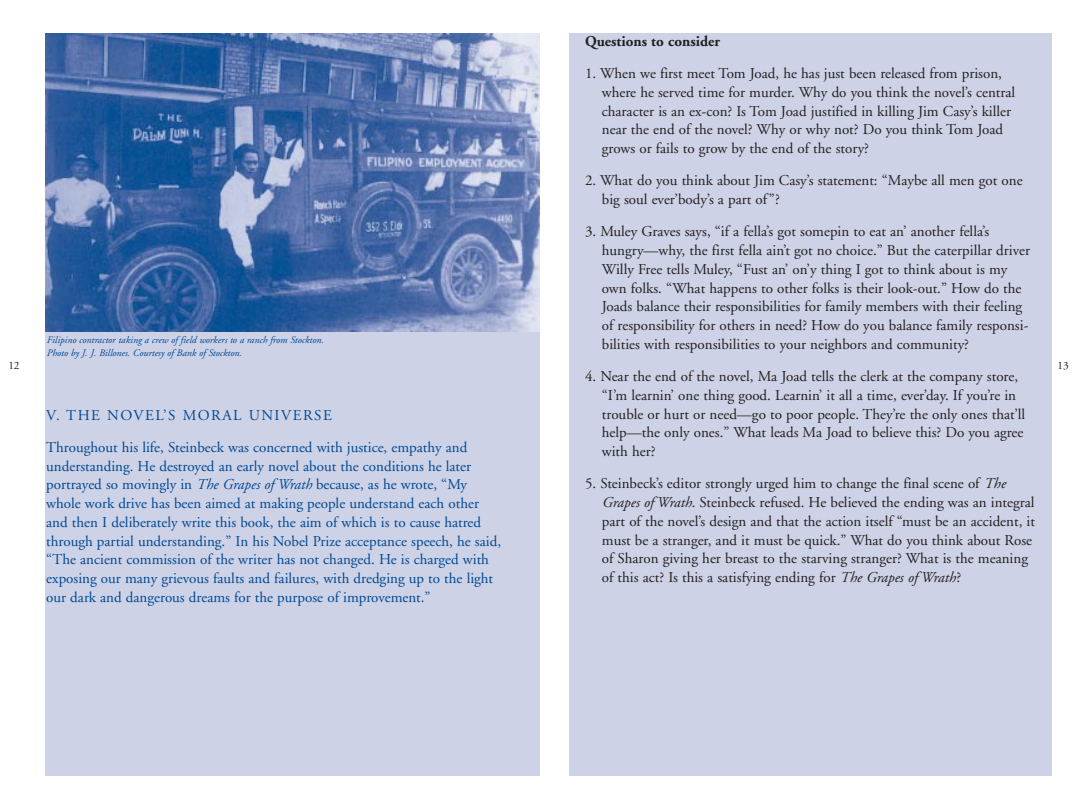
<style>
.page{position:relative;width:1080px;height:810px;background:#fff}
.page>*{position:absolute;margin:0;border:0;box-sizing:border-box;transform-origin:0 0}
.t1{font:15px/18.8px "Adobe Garamond";color:#231f1f}
.t2{font:15px/18.8px "Adobe Garamond";color:#004890}
.t3{font:700 15px "Adobe Garamond";color:#231f1f}
.t4{font:11.25px "Adobe Garamond";color:#231f1f}
.t5{font:italic 10px/12.5px "Adobe Garamond";color:#004890}
.s1{font-style:italic}
</style>
<div class="page">
<div style="left:569px;top:34px;width:483px;height:742px;background:#cdd2e7"></div>
<div style="left:45px;top:34px;width:495px;height:742px;background:#cdd2e7"></div>
<img style="left:45px;top:34px;width:495px;height:297px">
<p class="t3" style="left:585px;top:35px;width:136px">Questions to consider</p>
<p class="t1" style="left:602px;top:65px;width:415px;text-indent:-17px">1. When we first meet Tom Joad, he has just been released from prison, where he served time for murder. Why do you think the novel’s central character is an ex-con? Is Tom Joad justified in killing Jim Casy’s killer near the end of the novel? Why or why not? Do you think Tom Joad grows or fails to grow by the end of the story?</p>
<p class="t1" style="left:602px;top:173px;width:422px;text-indent:-17px">2. What do you think about Jim Casy’s statement: “Maybe all men got one big soul ever’body’s a part of”?</p>
<p class="t1" style="left:602px;top:224px;width:430px;text-indent:-17px">3. Muley Graves says, “if a fella’s got somepin to eat an’ another fella’s hungry—why, the first fella ain’t got no choice.” But the caterpillar driver Willy Free tells Muley, “Fust an’ on’y thing I got to think about is my own folks. “What happens to other folks is their look-out.” How do the Joads balance their responsibilities for family members with their feeling of responsibility for others in need? How do you balance family responsi&shy;bilities with responsibilities to your neighbors and community?</p>
<p class="t1" style="left:602px;top:368px;width:425px;text-indent:-17px">4. Near the end of the novel, Ma Joad tells the clerk at the company store, “I’m learnin’ one thing good. Learnin’ it all a time, ever’day. If you’re in trouble or hurt or need—go to poor people. They’re the only ones that’ll help—the only ones.” What leads Ma Joad to believe this? Do you agree with her?</p>
<p class="t1" style="left:602px;top:476px;width:435px;text-indent:-17px">5. Steinbeck’s editor strongly urged him to change the final scene of <span class="s1">The Grapes of Wrath</span>. Steinbeck refused. He believed the ending was an integral part of the novel’s design and that the action itself “must be an accident, it must be a stranger, and it must be quick.” What do you think about Rose of Sharon giving her breast to the starving stranger? What is the meaning of this act? Is this a satisfying ending for <span class="s1">The Grapes of Wrath</span>?</p>
<p class="t5" style="left:47px;top:335px;width:279px">Filipino contractor taking a crew of field workers to a ranch from Stockton.<br>Photo by J. J. Billones. Courtesy of Bank of Stockton.</p>
<p class="t4" style="left:8px;top:361px;width:13px">12</p>
<p class="t4" style="left:1058px;top:361px;width:13px">13</p>
<p class="t2" style="left:46px;top:400px;width:423px;line-height:32.2px">V. THE NOVEL’S MORAL UNIVERSE<br>Throughout his life, Steinbeck was concerned with justice, empathy and</p>
<p class="t2" style="left:46px;top:458px;width:456px">understanding. He destroyed an early novel about the conditions he later portrayed so movingly in <span class="s1">The Grapes of Wrath</span> because, as he wrote, “My whole work drive has been aimed at making people understand each other and then I deliberately write this book, the aim of which is to cause hatred through partial understanding.” In his Nobel Prize acceptance speech, he said, “The ancient commission of the writer has not changed. He is charged with exposing our many grievous faults and failures, with dredging up to the light our dark and dangerous dreams for the purpose of improvement.”</p>
</div>
